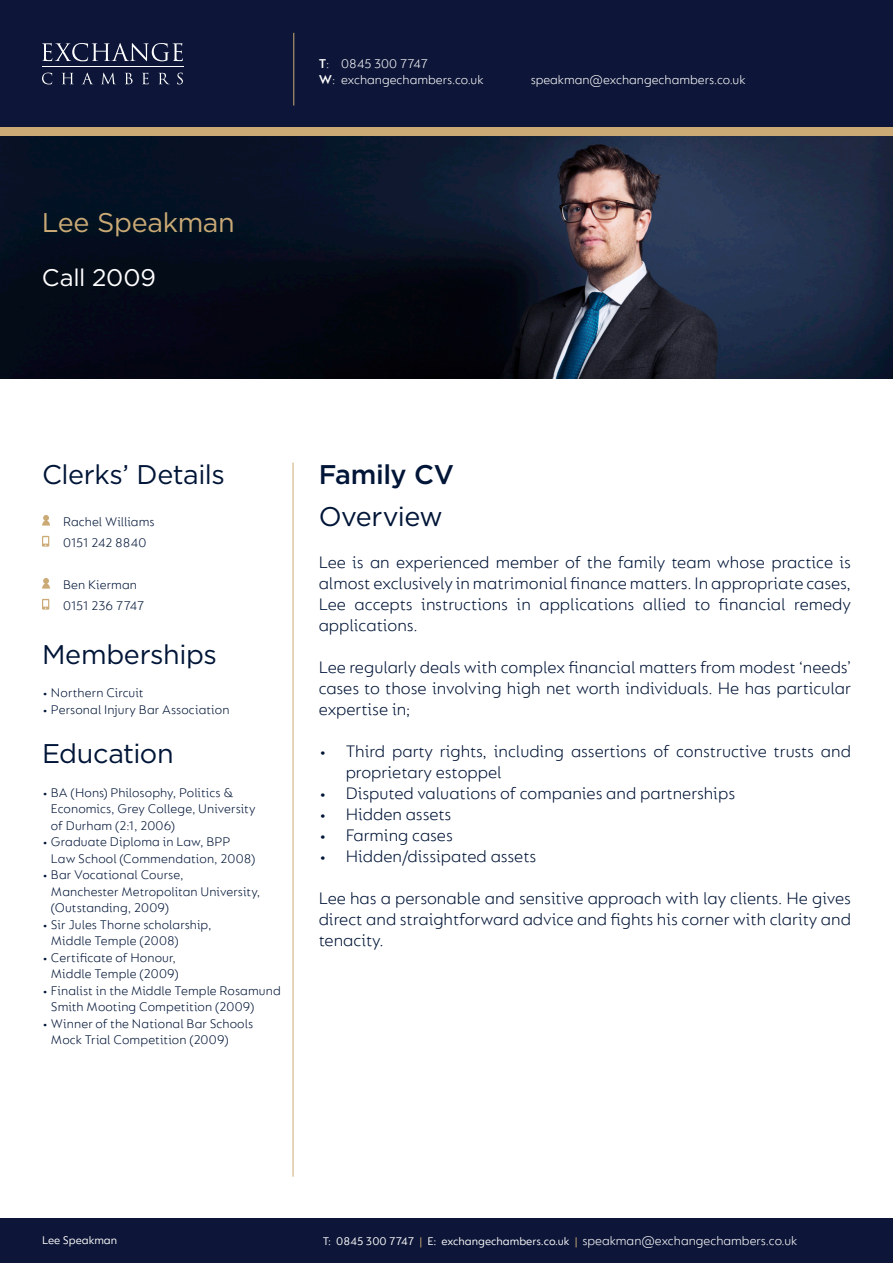
<style>
.page{position:relative;width:893px;height:1263px;background:#fff}
.page>*{position:absolute;margin:0;border:0;box-sizing:border-box;transform-origin:0 0}
.t1{font:27px "Gotham";letter-spacing:-.015em;color:#001537}
.t2{font:27px "Gotham";letter-spacing:-.01em;color:#cbaa76}
.t3{font:500 27px "Gotham";letter-spacing:-.015em;color:#001537}
.t4{font:24px "Gotham";letter-spacing:-.01em;color:#fff}
.t5{font:300 18px/21px "FS Lucas";color:#001537;text-align:justify}
.t6{font:300 13.5px/16.5px "FS Lucas";letter-spacing:.005em;color:#001537}
.t7{font:300 13.5px/16.2px "FS Lucas";color:#fff}
.t8{font:12px "FS Lucas";color:#fff}
.s1{font-weight:600}
.s2{color:#cbaa76}
</style>
<div class="page">
<div style="left:0;top:64px;width:893px;height:72px;background:#cbaa76"></div>
<div style="left:0;top:0;width:893px;height:127px;background:#0d1638"></div>
<div style="left:0;top:1219px;width:893px;height:44px;background:#0d1638"></div>
<hr style="left:42px;top:67px;width:142px;height:1px;background:#fff">
<svg style="left:42px;top:43px;width:141px;height:18px"></svg>
<svg style="left:42px;top:73px;width:10px;height:11px"></svg>
<svg style="left:62px;top:73px;width:11px;height:11px"></svg>
<svg style="left:82px;top:73px;width:11px;height:11px"></svg>
<svg style="left:102px;top:73px;width:13px;height:11px"></svg>
<svg style="left:125px;top:73px;width:8px;height:11px"></svg>
<svg style="left:142px;top:73px;width:7px;height:11px"></svg>
<svg style="left:159px;top:73px;width:10px;height:11px"></svg>
<svg style="left:177px;top:73px;width:6px;height:11px"></svg>
<hr style="left:293px;top:33px;width:1px;height:73px;background:#cbaa76">
<hr style="left:293px;top:463px;width:1px;height:714px;background:#cbaa76">
<img style="left:0;top:136px;width:893px;height:242px">
<svg style="left:42px;top:536px;width:7px;height:11px"></svg>
<svg style="left:42px;top:599px;width:7px;height:11px"></svg>
<svg style="left:42px;top:515px;width:8px;height:11px"></svg>
<svg style="left:42px;top:578px;width:8px;height:11px"></svg>
<p class="t2" style="left:42px;top:205px;width:194px">Lee Speakman</p>
<p class="t4" style="left:42px;top:262px;width:116px">Call 2009</p>
<p class="t7" style="left:319px;top:55px;width:166px"><span class="s1">T</span>: 0845 300 7747<br><span class="s1">W</span>: exchangechambers.co.uk</p>
<p class="t7" style="left:531px;top:71px;width:216px">speakman@exchangechambers.co.uk</p>
<p class="t1" style="left:42px;top:457px;width:184px">Clerks’ Details</p>
<p class="t6" style="left:63px;top:513px;width:93px">Rachel Williams</p>
<p class="t6" style="left:63px;top:534px;width:85px">0151 242 8840</p>
<p class="t6" style="left:63px;top:576px;width:75px">Ben Kierman</p>
<p class="t6" style="left:63px;top:597px;width:83px">0151 236 7747</p>
<p class="t1" style="left:42px;top:637px;width:176px">Memberships</p>
<p class="t6" style="left:42px;top:684px;width:103px">• Northern Circuit</p>
<p class="t6" style="left:42px;top:701px;width:189px">• Personal Injury Bar Association</p>
<p class="t1" style="left:42px;top:736px;width:133px">Education</p>
<p class="t6" style="left:51px;top:784px;width:206px;text-indent:-9px">• BA (Hons) Philosophy, Politics &amp;<br>Economics, Grey College, University of Durham (2:1, 2006)</p>
<p class="t6" style="left:51px;top:833px;width:206px;text-indent:-9px">• Graduate Diploma in Law, BPP<br>Law School (Commendation, 2008)</p>
<p class="t6" style="left:51px;top:866px;width:211px;text-indent:-9px">• Bar Vocational Course,<br>Manchester Metropolitan University, (Outstanding, 2009)</p>
<p class="t6" style="left:51px;top:916px;width:162px;text-indent:-9px">• Sir Jules Thorne scholarship,<br>Middle Temple (2008)</p>
<p class="t6" style="left:42px;top:949px;width:138px;text-align:right">• Certificate of Honour,<br>Middle Temple (2009)</p>
<p class="t6" style="left:51px;top:982px;width:231px;text-indent:-9px">• Finalist in the Middle Temple Rosamund<br>Smith Mooting Competition (2009)</p>
<p class="t6" style="left:51px;top:1015px;width:204px;text-indent:-9px">• Winner of the National Bar Schools<br>Mock Trial Competition (2009)</p>
<p class="t3" style="left:319px;top:456px;width:137px">Family CV</p>
<p class="t1" style="left:319px;top:499px;width:126px">Overview</p>
<p class="t5" style="left:319px;top:551px;width:534px">Lee is an experienced member of the family team whose practice is almost exclusively in matrimonial finance matters. In appropriate cases, Lee accepts instructions in applications allied to financial remedy applications.</p>
<p class="t5" style="left:319px;top:656px;width:534px">Lee regularly deals with complex financial matters from modest ‘needs’ cases to those involving high net worth individuals. He has particular expertise in;</p>
<p class="t5" style="left:346px;top:740px;width:507px;text-indent:-27px">• Third party rights, including assertions of constructive trusts and proprietary estoppel</p>
<p class="t5" style="left:319px;top:782px;width:418px">• Disputed valuations of companies and partnerships</p>
<p class="t5" style="left:319px;top:803px;width:134px">• Hidden assets</p>
<p class="t5" style="left:319px;top:824px;width:136px">• Farming cases</p>
<p class="t5" style="left:319px;top:845px;width:219px">• Hidden/dissipated assets</p>
<p class="t5" style="left:319px;top:887px;width:534px">Lee has a personable and sensitive approach with lay clients. He gives direct and straightforward advice and fights his corner with clarity and tenacity.</p>
<p class="t7" style="left:583px;top:1233px;width:216px">speakman@exchangechambers.co.uk</p>
<p class="t8" style="left:42px;top:1233px;width:77px">Lee Speakman</p>
<p class="t8" style="left:323px;top:1235px;width:256px">T: 0845 300 7747 <span class="s2">|</span> E: exchangechambers.co.uk <span class="s2">|</span></p>
</div>
